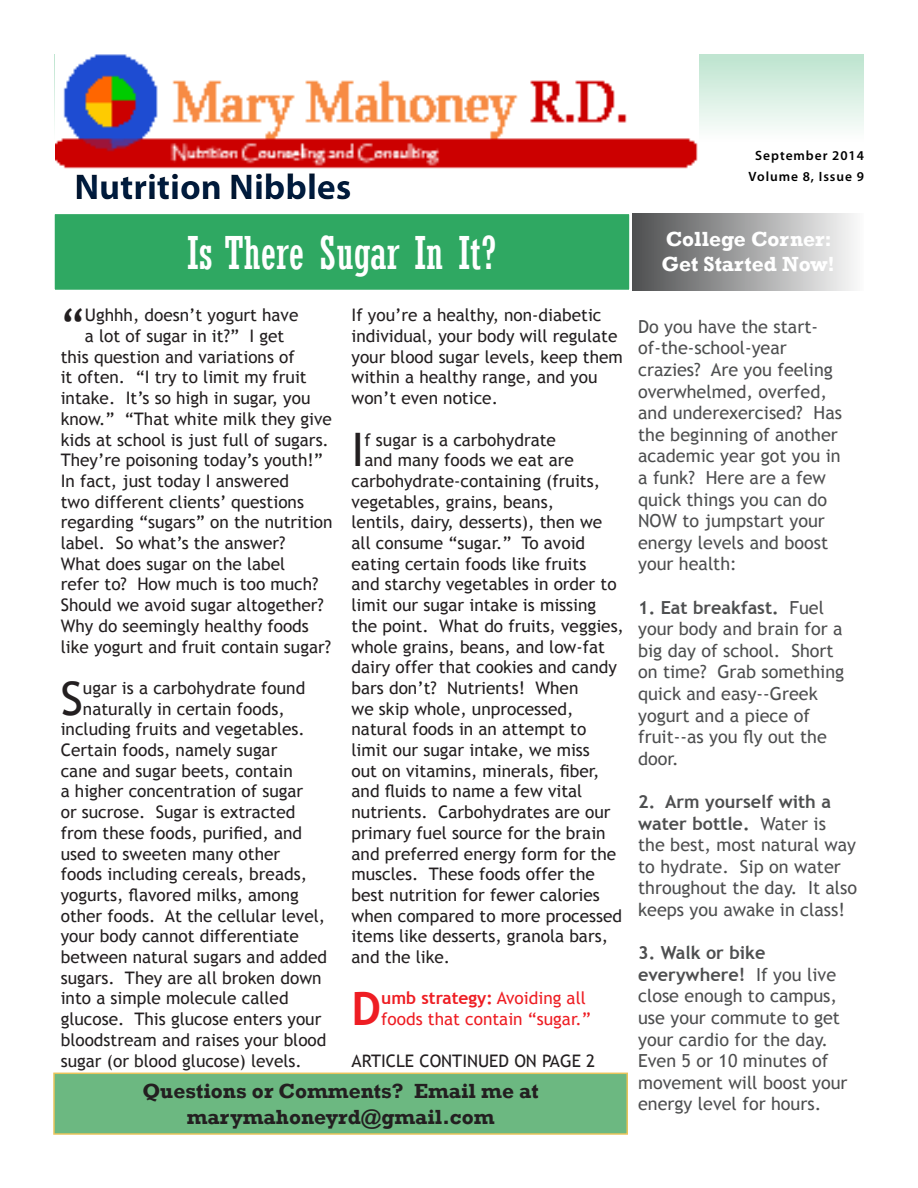
<style>
.page{position:relative;width:918px;height:1188px;background:#fff}
.page>*{position:absolute;margin:0;border:0;box-sizing:border-box;transform-origin:0 0}
.t1{font:46.2px "Trebuchet MS";color:#231f20}
.t2{font:700 46.2px "Trebuchet MS";color:#ee1d23}
.t3{font:condensed 45px "Rockwell";color:#fff}
.t4{font:700 36px "Myriad Pro";color:#002552}
.t5{font:700 21px "Rockwell";color:#231f20}
.t6{font:700 21px/25.2px "Rockwell";color:#fff}
.t7{font:18px/21.6px "Trebuchet MS";color:#4e4f50}
.t8{font:17.25px/20.7px "Trebuchet MS";color:#231f20}
.t9{font:17.25px/20.7px "Trebuchet MS";color:#ee1d23}
.Body_2_Upper_Right{font:600 13.5px "Myriad Pro";letter-spacing:.07em;color:#000}
.s1{font-weight:700}
</style>
<div class="page">
<div style="left:54px;top:54px;width:810px;height:145px;background:linear-gradient(to bottom,#c6e8d5,#fff)"></div>
<img style="left:55px;top:54px;width:644px;height:115px">
<div style="left:68px;top:162px;width:330px;height:46px;background:#231f20;opacity:.6"></div>
<div style="left:54px;top:213px;width:576px;height:77px;background:#2fa862"></div>
<div style="left:53px;top:213px;width:578px;height:78px;border:2px solid #fff"></div>
<div style="left:54px;top:1073px;width:573px;height:61px;background:#6cb881"></div>
<div style="left:53px;top:1073px;width:575px;height:62px;border:2px solid #e9c45b"></div>
<div style="left:632px;top:213px;width:232px;height:77px;background:linear-gradient(to right,#4e4f50,#fbfbfb)"></div>
<h3 class="t4" style="left:74px;top:163px;width:279px">Nutrition Nibbles</h3>
<p class="t3" style="left:187px;top:227px;width:311px">Is There Sugar In It?</p>
<p class="t1" style="left:61px;top:299px;width:26px">“</p>
<p class="t8" style="left:85px;top:305px;width:215px">Ughhh, doesn’t yogurt have</p>
<p class="t8" style="left:85px;top:326px;width:201px">a lot of sugar in it?” I get</p>
<p class="t8" style="left:61px;top:347px;width:236px">this question and variations of</p>
<p class="t8" style="left:61px;top:367px;width:248px">it often. “I try to limit my fruit</p>
<p class="t8" style="left:61px;top:388px;width:251px">intake. It’s so high in sugar, you</p>
<p class="t8" style="left:61px;top:409px;width:273px">know.” “That white milk they give</p>
<p class="t8" style="left:61px;top:429px;width:270px">kids at school is just full of sugars.</p>
<p class="t8" style="left:61px;top:450px;width:264px">They’re poisoning today’s youth!”</p>
<p class="t8" style="left:61px;top:471px;width:230px">In fact, just today I answered</p>
<p class="t8" style="left:61px;top:491px;width:245px">two different clients’ questions</p>
<p class="t8" style="left:61px;top:512px;width:273px">regarding “sugars” on the nutrition</p>
<p class="t8" style="left:61px;top:533px;width:226px">label. So what’s the answer?</p>
<p class="t8" style="left:61px;top:554px;width:226px">What does sugar on the label</p>
<p class="t8" style="left:61px;top:574px;width:259px">refer to? How much is too much?</p>
<p class="t8" style="left:61px;top:595px;width:265px">Should we avoid sugar altogether?</p>
<p class="t8" style="left:61px;top:616px;width:250px">Why do seemingly healthy foods</p>
<p class="t8" style="left:61px;top:636px;width:272px">like yogurt and fruit contain sugar?</p>
<p class="t1" style="left:61px;top:671px;width:24px">S</p>
<p class="t8" style="left:83px;top:678px;width:224px">ugar is a carbohydrate found</p>
<p class="t8" style="left:83px;top:698px;width:203px">naturally in certain foods,</p>
<p class="t8" style="left:61px;top:719px;width:246px">including fruits and vegetables.</p>
<p class="t8" style="left:61px;top:740px;width:218px">Certain foods, namely sugar</p>
<p class="t8" style="left:61px;top:761px;width:234px">cane and sugar beets, contain</p>
<p class="t8" style="left:61px;top:781px;width:244px">a higher concentration of sugar</p>
<p class="t8" style="left:61px;top:802px;width:236px">or sucrose. Sugar is extracted</p>
<p class="t8" style="left:61px;top:823px;width:243px">from these foods, purified, and</p>
<p class="t8" style="left:61px;top:843px;width:221px">used to sweeten many other</p>
<p class="t8" style="left:61px;top:864px;width:248px">foods including cereals, breads,</p>
<p class="t8" style="left:61px;top:885px;width:240px">yogurts, flavored milks, among</p>
<p class="t8" style="left:61px;top:905px;width:266px">other foods. At the cellular level,</p>
<p class="t8" style="left:61px;top:926px;width:240px">your body cannot differentiate</p>
<p class="t8" style="left:61px;top:947px;width:268px">between natural sugars and added</p>
<p class="t8" style="left:61px;top:968px;width:262px">sugars. They are all broken down</p>
<p class="t8" style="left:61px;top:988px;width:229px">into a simple molecule called</p>
<p class="t8" style="left:61px;top:1009px;width:262px">glucose. This glucose enters your</p>
<p class="t8" style="left:61px;top:1030px;width:267px">bloodstream and raises your blood</p>
<p class="t8" style="left:61px;top:1050px;width:243px">sugar (or blood glucose) levels.</p>
<p class="t8" style="left:352px;top:305px;width:273px">If you’re a healthy, non-diabetic individual, your body will regulate your blood sugar levels, keep them within a healthy range, and you won’t even notice.</p>
<p class="t1" style="left:352px;top:423px;width:14px">I</p>
<p class="t8" style="left:364px;top:429px;width:193px">f sugar is a carbohydrate</p>
<p class="t8" style="left:364px;top:450px;width:211px">and many foods we eat are</p>
<p class="t8" style="left:352px;top:471px;width:250px">carbohydrate-containing (fruits,</p>
<p class="t8" style="left:352px;top:491px;width:204px">vegetables, grains, beans,</p>
<p class="t8" style="left:352px;top:512px;width:252px">lentils, dairy, desserts), then we</p>
<p class="t8" style="left:352px;top:533px;width:235px">all consume “sugar.” To avoid</p>
<p class="t8" style="left:352px;top:554px;width:236px">eating certain foods like fruits</p>
<p class="t8" style="left:352px;top:574px;width:267px">and starchy vegetables in order to</p>
<p class="t8" style="left:352px;top:595px;width:246px">limit our sugar intake is missing</p>
<p class="t8" style="left:352px;top:616px;width:274px">the point. What do fruits, veggies,</p>
<p class="t8" style="left:352px;top:636px;width:255px">whole grains, beans, and low-fat</p>
<p class="t8" style="left:352px;top:657px;width:267px">dairy offer that cookies and candy</p>
<p class="t8" style="left:352px;top:678px;width:228px">bars don’t? Nutrients! When</p>
<p class="t8" style="left:352px;top:698px;width:224px">we skip whole, unprocessed,</p>
<p class="t8" style="left:352px;top:719px;width:236px">natural foods in an attempt to</p>
<p class="t8" style="left:352px;top:740px;width:240px">limit our sugar intake, we miss</p>
<p class="t8" style="left:352px;top:761px;width:250px">out on vitamins, minerals, fiber,</p>
<p class="t8" style="left:352px;top:781px;width:232px">and fluids to name a few vital</p>
<p class="t8" style="left:352px;top:802px;width:261px">nutrients. Carbohydrates are our</p>
<p class="t8" style="left:352px;top:823px;width:256px">primary fuel source for the brain</p>
<p class="t8" style="left:352px;top:843px;width:266px">and preferred energy form for the</p>
<p class="t8" style="left:352px;top:864px;width:245px">muscles. These foods offer the</p>
<p class="t8" style="left:352px;top:885px;width:250px">best nutrition for fewer calories</p>
<p class="t8" style="left:352px;top:905px;width:272px">when compared to more processed</p>
<p class="t8" style="left:352px;top:926px;width:258px">items like desserts, granola bars,</p>
<p class="t8" style="left:352px;top:947px;width:100px">and the like.</p>
<p class="t2" style="left:352px;top:980px;width:31px">D</p>
<p class="t9" style="left:381px;top:988px;width:211px"><span class="s1">umb strategy:</span> Avoiding all foods that contain “sugar.”</p>
<p class="t8" style="left:352px;top:1050px;width:245px">ARTICLE CONTINUED ON PAGE 2</p>
<p class="t5" style="left:142px;top:1079px;width:398px">Questions or Comments? Email me at</p>
<p class="t5" style="left:187px;top:1104px;width:309px">marymahoneyrd@gmail.com</p>
<p class="Body_2_Upper_Right" style="left:755px;top:147px;width:110px">September 2014</p>
<p class="Body_2_Upper_Right" style="left:749px;top:168px;width:117px">Volume 8, Issue 9</p>
<p class="t6" style="left:661px;top:227px;width:175px">College Corner:<br>Get Started Now!</p>
<p class="t7" style="left:638px;top:316px;width:205px">Do you have the start&shy;of-the-school-year crazies? Are you feeling overwhelmed, overfed, and underexercised? Has the beginning of another academic year got you in a funk? Here are a few quick things you can do<br>NOW to jumpstart your energy levels and boost your health:</p>
<p class="t7" style="left:638px;top:597px;width:208px"><span class="s1">1. Eat breakfast.</span> Fuel your body and brain for a big day of school. Short on time? Grab something quick and easy--Greek yogurt and a piece of fruit--as you fly out the door.</p>
<p class="t7" style="left:638px;top:791px;width:221px"><span class="s1">2. Arm yourself with a water bottle.</span> Water is the best, most natural way to hydrate. Sip on water throughout the day. It also keeps you awake in class!</p>
<p class="t7" style="left:638px;top:942px;width:211px"><span class="s1">3. Walk or bike everywhere!</span> If you live close enough to campus, use your commute to get your cardio for the day.<br>Even 5 or 10 minutes of movement will boost your energy level for hours.</p>
</div>
